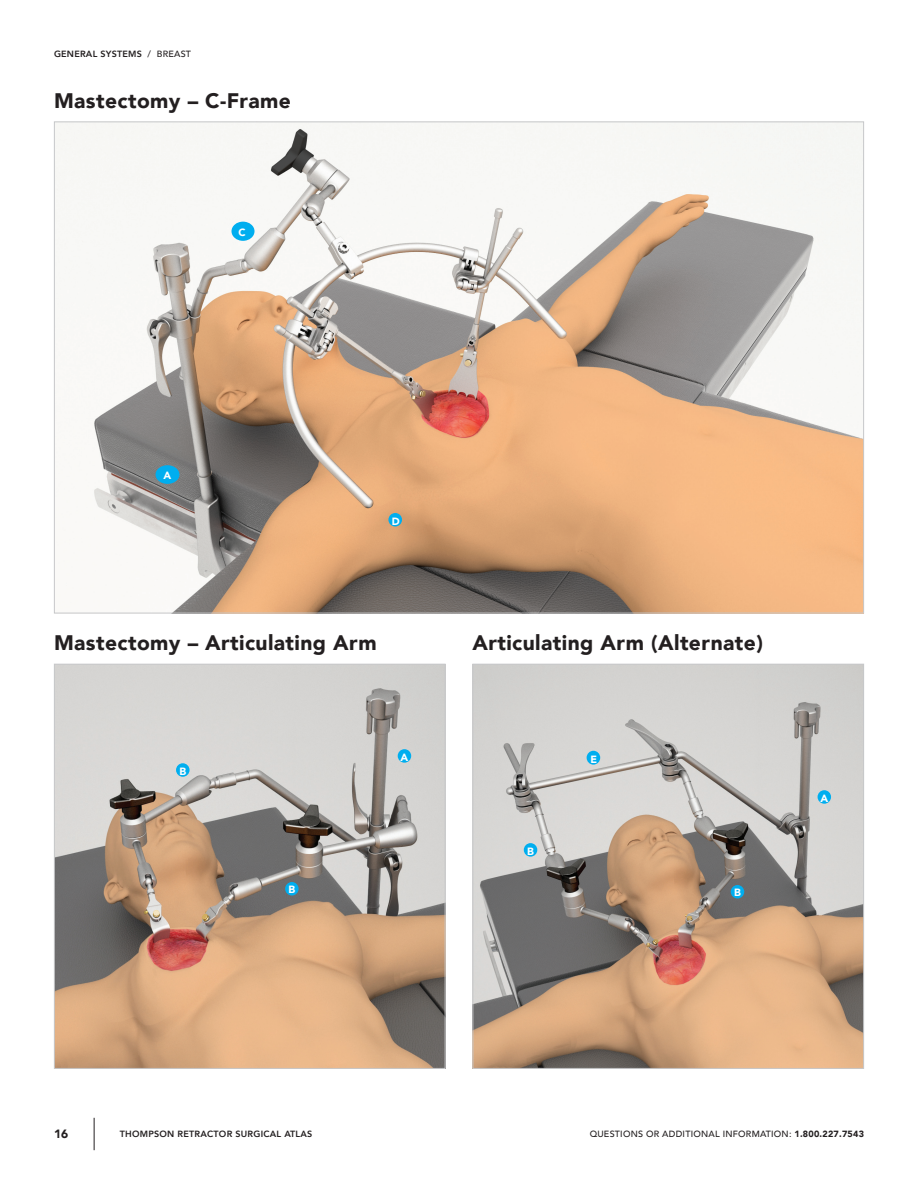
<style>
.page{position:relative;width:918px;height:1188px;background:#fff}
.page>*{position:absolute;margin:0;border:0;box-sizing:border-box;transform-origin:0 0}
.t1{font:900 21px "Avenir";letter-spacing:.02em;color:#231f20}
.t2{font:900 12px "Avenir";color:#231f20}
.t3{font:900 10.5px "Avenir";color:#fff}
.t4{font:800 9px "Avenir";letter-spacing:.025em;color:#231f20}
.t5{font:500 9px "Avenir";letter-spacing:.025em;color:#231f20}
.s1{font-weight:500}
.s2{font-weight:900}
</style>
<div class="page">
<hr style="left:94px;top:1118px;width:1px;height:32px;background:#231f20">
<img style="left:56px;top:666px;width:388px;height:401px">
<img style="left:474px;top:666px;width:388px;height:401px">
<div style="left:398px;top:749px;width:13px;height:14px;background:#00aeef;border-radius:50%"></div>
<div style="left:818px;top:790px;width:13px;height:14px;background:#00aeef;border-radius:50%"></div>
<div style="left:176px;top:763px;width:14px;height:14px;background:#00aeef;border-radius:50%"></div>
<div style="left:285px;top:882px;width:14px;height:14px;background:#00aeef;border-radius:50%"></div>
<div style="left:524px;top:843px;width:13px;height:14px;background:#00aeef;border-radius:50%"></div>
<div style="left:731px;top:885px;width:13px;height:14px;background:#00aeef;border-radius:50%"></div>
<img style="left:56px;top:124px;width:806px;height:487px">
<div style="left:156px;top:465px;width:23px;height:19px;background:#00aeef;border-radius:50%"></div>
<div style="left:232px;top:222px;width:23px;height:19px;background:#00aeef;border-radius:50%"></div>
<div style="left:388px;top:513px;width:14px;height:13px;background:#00aeef;border-radius:50%"></div>
<div style="left:587px;top:751px;width:13px;height:14px;background:#00aeef;border-radius:50%"></div>
<p class="t4" style="left:54px;top:47px;width:139px">GENERAL SYSTEMS <span class="s1">/ BREAST</span></p>
<p class="t1" style="left:54px;top:83px;width:238px">Mastectomy – C-Frame</p>
<p class="t3" style="left:238px;top:224px;width:9px">C</p>
<p class="t3" style="left:164px;top:466px;width:9px">A</p>
<p class="t3" style="left:392px;top:512px;width:9px">D</p>
<p class="t1" style="left:54px;top:625px;width:324px">Mastectomy – Articulating Arm</p>
<p class="t1" style="left:472px;top:625px;width:292px">Articulating Arm (Alternate)</p>
<p class="t3" style="left:179px;top:762px;width:8px">B</p>
<p class="t3" style="left:288px;top:881px;width:8px">B</p>
<p class="t3" style="left:401px;top:748px;width:9px">A</p>
<p class="t3" style="left:527px;top:842px;width:8px">B</p>
<p class="t3" style="left:591px;top:750px;width:8px">E</p>
<p class="t3" style="left:734px;top:884px;width:8px">B</p>
<p class="t3" style="left:820px;top:789px;width:9px">A</p>
<p class="t2" style="left:54px;top:1123px;width:16px">16</p>
<p class="t4" style="left:120px;top:1127px;width:194px">THOMPSON RETRACTOR SURGICAL ATLAS</p>
<p class="t5" style="left:590px;top:1126px;width:276px">QUESTIONS OR ADDITIONAL INFORMATION: <span class="s2">1.800.227.7543</span></p>
</div>
